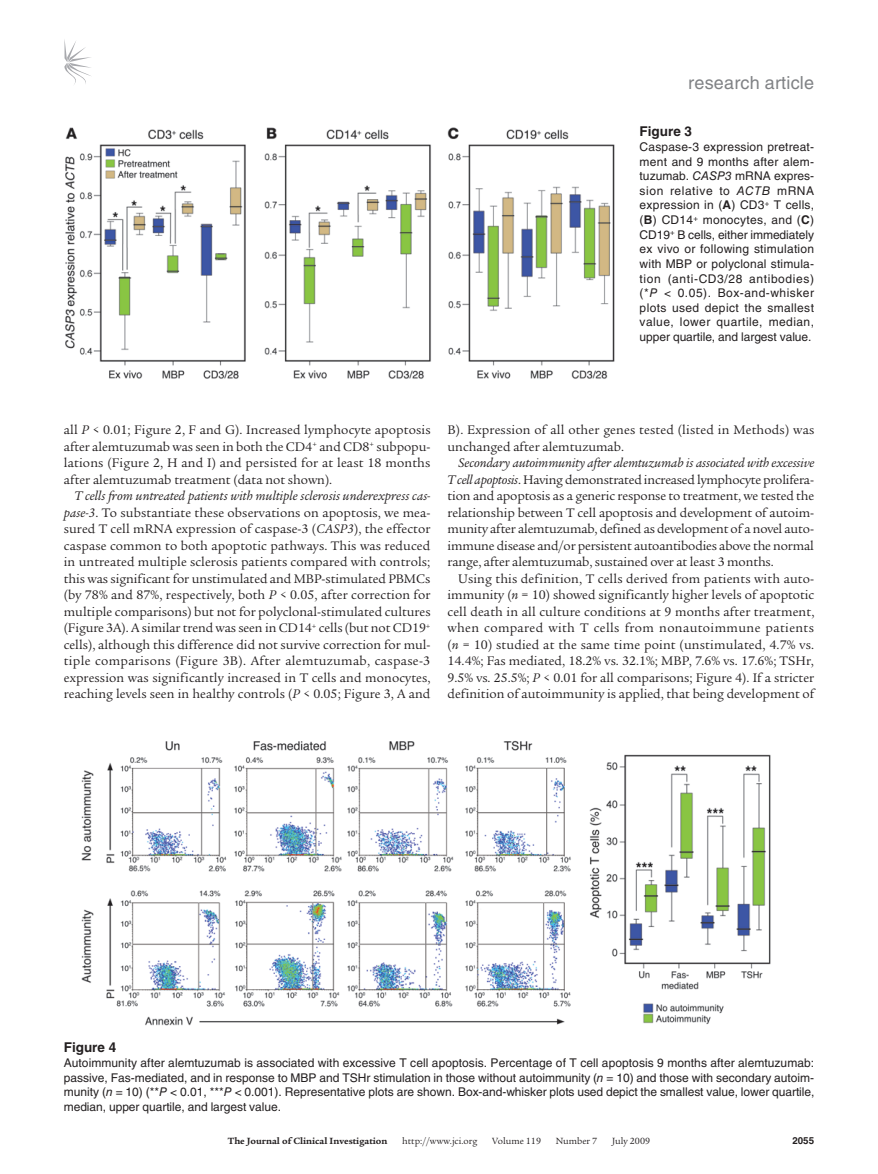
<style>
.page{position:relative;width:878px;height:1174px;background:#fff}
.page>*{position:absolute;margin:0;border:0;box-sizing:border-box;transform-origin:0 0}
.t1{font:18px "Helvetica LT Std";letter-spacing:.01em;color:#808285}
.t2{font:13.5px/16.5px "Legacy Serif Std";color:#231f20;text-align:justify}
.t3{font:700 13.5px "Helvetica LT Std";color:#231f20}
.t4{font:12px/14.7px "Helvetica LT Std";letter-spacing:-.005em;color:#231f20;text-align:justify}
.t5{font:9.75px "Legacy Serif Std";color:#231f20}
.t6{font:700 9.75px "Legacy Serif Std";color:#231f20}
.t7{font:700 9.75px "Helvetica LT Std";color:#231f20}
.s1{font-style:italic}
.s2{font-weight:700}
</style>
<div class="page">
<svg style="left:64px;top:39px;width:27px;height:45px"></svg>
<img style="left:65px;top:127px;width:550px;height:252px">
<img style="left:81px;top:740px;width:690px;height:286px">
<h1 class="t1" style="left:688px;top:72px;width:127px">research article</h1>
<p class="t3" style="left:639px;top:123px;width:54px">Figure 3</p>
<p class="t4" style="left:639px;top:139px;width:176px">Caspase-3 expression pretreat&shy;ment and 9 months after alem&shy;tuzumab. <span class="s1">CASP3</span> mRNA expres&shy;sion relative to <span class="s1">ACTB</span> mRNA expression in (<span class="s2">A</span>) CD3<sup>+</sup> T cells, (<span class="s2">B</span>) CD14<sup>+</sup> monocytes, and (<span class="s2">C</span>)<br>CD19<sup>+</sup> B cells, either immediately ex vivo or following stimulation with MBP or polyclonal stimula&shy;tion (anti-CD3/28 antibodies) (*<span class="s1">P</span> &lt; 0.05). Box-and-whisker plots used depict the smallest value, lower quartile, median, upper quartile, and largest value.</p>
<p class="t2" style="left:64px;top:422px;width:368px">all <span class="s1">P</span> &lt; 0.01; Figure 2, F and G). Increased lymphocyte apoptosis after alemtuzumab was seen in both the CD4<sup>+</sup> and CD8<sup>+</sup> subpopu&shy;lations (Figure 2, H and I) and persisted for at least 18 months after alemtuzumab treatment (data not shown).</p>
<p class="t2" style="left:64px;top:488px;width:368px;text-indent:11px"><span class="s1">T cells from untreated patients with multiple sclerosis underexpress cas&shy;pase-3</span>. To substantiate these observations on apoptosis, we mea&shy;sured T cell mRNA expression of caspase-3 (<span class="s1">CASP3</span>), the effector caspase common to both apoptotic pathways. This was reduced in untreated multiple sclerosis patients compared with controls; this was significant for unstimulated and MBP-stimulated PBMCs (by 78% and 87%, respectively, both <span class="s1">P</span> &lt; 0.05, after correction for multiple comparisons) but not for polyclonal-stimulated cultures (Figure 3A). A similar trend was seen in CD14<sup>+</sup> cells (but not CD19<sup>+ </sup>cells), although this difference did not survive correction for mul&shy;tiple comparisons (Figure 3B). After alemtuzumab, caspase-3 expression was significantly increased in T cells and monocytes, reaching levels seen in healthy controls (<span class="s1">P</span> &lt; 0.05; Figure 3, A and</p>
<p class="t2" style="left:447px;top:422px;width:368px">B). Expression of all other genes tested (listed in Methods) was unchanged after alemtuzumab.</p>
<p class="t2" style="left:447px;top:455px;width:368px;text-indent:11px"><span class="s1">Secondary autoimmunity after alemtuzumab is associated with excessive T cell apoptosis</span>. Having demonstrated increased lymphocyte prolifera&shy;tion and apoptosis as a generic response to treatment, we tested the relationship between T cell apoptosis and development of autoim&shy;munity after alemtuzumab, defined as development of a novel auto&shy;immune disease and/or persistent autoantibodies above the normal range, after alemtuzumab, sustained over at least 3 months.</p>
<p class="t2" style="left:447px;top:570px;width:368px;text-indent:11px">Using this definition, T cells derived from patients with auto&shy;immunity (<span class="s1">n</span> = 10) showed significantly higher levels of apoptotic cell death in all culture conditions at 9 months after treatment, when compared with T cells from nonautoimmune patients (<span class="s1">n</span> = 10) studied at the same time point (unstimulated, 4.7% vs.<br>14.4%; Fas mediated, 18.2% vs. 32.1%; MBP, 7.6% vs. 17.6%; TSHr, 9.5% vs. 25.5%; <span class="s1">P</span> &lt; 0.01 for all comparisons; Figure 4). If a stricter definition of autoimmunity is applied, that being development of</p>
<p class="t3" style="left:64px;top:1039px;width:54px">Figure 4</p>
<p class="t4" style="left:64px;top:1055px;width:752px">Autoimmunity after alemtuzumab is associated with excessive T cell apoptosis. Percentage of T cell apoptosis 9 months after alemtuzumab: passive, Fas-mediated, and in response to MBP and TSHr stimulation in those without autoimmunity (<span class="s1">n</span> = 10) and those with secondary autoim&shy;munity (<span class="s1">n</span> = 10) (**<span class="s1">P</span> &lt; 0.01, ***<span class="s1">P</span> &lt; 0.001). Representative plots are shown. Box-and-whisker plots used depict the smallest value, lower quartile, median, upper quartile, and largest value.</p>
<p class="t6" style="left:228px;top:1135px;width:161px">The Journal of Clinical Investigation</p>
<p class="t5" style="left:402px;top:1135px;width:77px">http://www.jci.org</p>
<p class="t5" style="left:492px;top:1135px;width:50px">Volume 119</p>
<p class="t5" style="left:555px;top:1135px;width:43px">Number 7</p>
<p class="t5" style="left:612px;top:1135px;width:40px">July 2009</p>
<p class="t7" style="left:792px;top:1134px;width:23px">2055</p>
</div>
